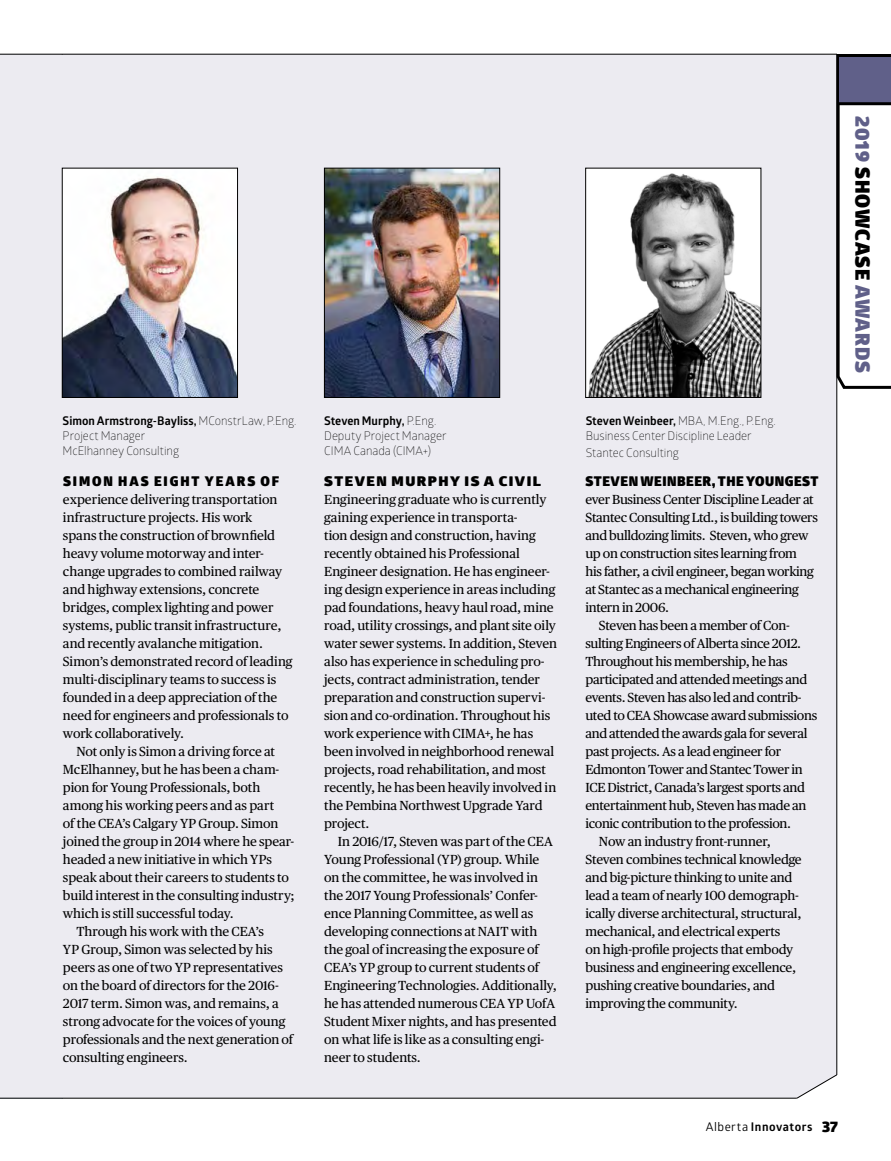
<style>
.page{position:relative;width:891px;height:1161px;background:#fff}
.page>*{position:absolute;margin:0;border:0;box-sizing:border-box;transform-origin:0 0}
.t1{font:900 19.8px "Glober";letter-spacing:.04em;color:#606089}
.t2{font:900 13.5px "Glober";letter-spacing:.04em;color:#000}
.t3{font:900 13.5px "Glober";letter-spacing:.145em;color:#000}
.t4{font:900 13.5px "Glober";letter-spacing:.1em;color:#000;scale:1.1 1}
.t5{font:13.2px/18px "Publico Text";letter-spacing:-.015em;color:#000}
.t6{font:300 12px/15px "Glober";color:#000}
.t7{font:700 12px "Glober";letter-spacing:.045em;color:#000}
.s1{font-weight:700}
.s2{color:#000}
.s3{font-weight:400}
.s4{font-weight:900;font-size:15px}
</style>
<div class="page">
<div style="left:0;top:55px;width:51px;height:1043px;background:#ecebf1"></div>
<div style="left:51px;top:55px;width:786px;height:1043px;background:#ecebf1"></div>
<svg style="left:796px;top:1074px;width:41px;height:25px"></svg>
<hr style="left:0;top:54px;width:837px;height:1px;background:#000">
<hr style="left:0;top:1098px;width:797px;height:1px;background:#000">
<img style="left:64px;top:170px;width:172px;height:226px">
<div style="left:62px;top:168px;width:176px;height:230px;border:1px solid #000"></div>
<img style="left:326px;top:170px;width:172px;height:226px">
<div style="left:324px;top:168px;width:176px;height:230px;border:1px solid #000"></div>
<img style="left:587px;top:170px;width:172px;height:226px">
<div style="left:585px;top:168px;width:176px;height:230px;border:1px solid #000"></div>
<hr style="left:837px;top:54px;width:1px;height:1021px;background:#000">
<svg style="left:835px;top:53px;width:56px;height:337px"></svg>
<div style="left:840px;top:57px;width:51px;height:46px;background:#606089"></div>
<hr style="left:838px;top:102px;width:53px;height:3px;background:#000">
<p class="t6" style="left:63px;top:413px;width:236px"><span class="s1">Simon Armstrong-Bayliss,</span> MConstrLaw,P.Eng.<br>Project Manager<br>McElhanney Consulting</p>
<p class="t6" style="left:324px;top:413px;width:124px"><span class="s1">Steven Murphy,</span> P.Eng.<br>Deputy Project Manager<br>CIMA Canada (CIMA+)</p>
<p class="t6" style="left:586px;top:413px;width:192px"><span class="s1">Steven Weinbeer,</span> MBA, M.Eng., P.Eng.<br>Business Center Discipline Leader</p>
<p class="t6" style="left:586px;top:444px;width:95px">Stantec Consulting</p>
<p class="t3" style="left:63px;top:471px;width:218px">SIMON HAS EIGHT YEARS OF</p>
<p class="t5" style="left:63px;top:490px;width:231px">experience delivering transportation infrastructure projects. His work<br>spans the construction of brownfield heavy volume motorway and inter&shy;change upgrades to combined railway and highway extensions, concrete bridges, complex lighting and power systems, public transit infrastructure, and recently avalanche mitigation.<br>Simon’s demonstrated record of leading multi-disciplinary teams to success is founded in a deep appreciation of the need for engineers and professionals to work collaboratively.</p>
<p class="t5" style="left:76px;top:742px;width:200px">Not only is Simon a driving force at</p>
<p class="t5" style="left:63px;top:760px;width:218px">McElhanney, but he has been a cham-</p>
<p class="t5" style="left:63px;top:777px;width:199px">pion for Young Professionals, both</p>
<p class="t5" style="left:63px;top:795px;width:213px">among his working peers and as part</p>
<p class="t5" style="left:63px;top:813px;width:217px">of the CEA’s Calgary YP Group. Simon</p>
<p class="t5" style="left:63px;top:831px;width:233px">joined the group in 2014 where he spear-</p>
<p class="t5" style="left:63px;top:849px;width:211px">headed a new initiative in which YPs</p>
<p class="t5" style="left:63px;top:867px;width:227px">speak about their careers to students to</p>
<p class="t5" style="left:63px;top:885px;width:233px">build interest in the consulting industry;</p>
<p class="t5" style="left:63px;top:903px;width:172px">which is still successful today.</p>
<p class="t5" style="left:76px;top:921px;width:189px">Through his work with the CEA’s</p>
<p class="t5" style="left:63px;top:939px;width:211px">YP Group, Simon was selected by his</p>
<p class="t5" style="left:63px;top:957px;width:221px">peers as one of two YP representatives</p>
<p class="t5" style="left:63px;top:975px;width:217px">on the board of directors for the 2016-</p>
<p class="t5" style="left:63px;top:993px;width:217px">2017 term. Simon was, and remains, a</p>
<p class="t5" style="left:63px;top:1011px;width:224px">strong advocate for the voices of young</p>
<p class="t5" style="left:63px;top:1029px;width:232px">professionals and the next generation of</p>
<p class="t5" style="left:63px;top:1047px;width:126px">consulting engineers.</p>
<p class="t4" style="left:324px;top:471px;width:199px">STEVEN MURPHY IS A CIVIL</p>
<p class="t5" style="left:324px;top:490px;width:234px">Engineering graduate who is currently gaining experience in transporta-<br>tion design and construction, having recently obtained his Professional Engineer designation. He has engineer&shy;ing design experience in areas including pad foundations, heavy haul road, mine road, utility crossings, and plant site oily water sewer systems. In addition, Steven also has experience in scheduling pro&shy;jects, contract administration, tender preparation and construction supervi&shy;sion and co-ordination. Throughout his work experience with CIMA+, he has been involved in neighborhood renewal projects, road rehabilitation, and most recently, he has been heavily involved in the Pembina Northwest Upgrade Yard project.</p>
<p class="t5" style="left:324px;top:831px;width:234px;text-indent:14px">In 2016/17, Steven was part of the CEA Young Professional (YP) group. While on the committee, he was involved in the 2017 Young Professionals’ Confer&shy;ence Planning Committee, as well as developing connections at NAIT with the goal of increasing the exposure of CEA’s YP group to current students of Engineering Technologies. Additionally, he has attended numerous CEA YP UofA Student Mixer nights, and has presented on what life is like as a consulting engi&shy;neer to students.</p>
<p class="t2" style="left:586px;top:471px;width:235px">STEVEN WEINBEER, THE YOUNGEST</p>
<p class="t5" style="left:585px;top:490px;width:230px">ever Business Center Discipline Leader at</p>
<p class="t5" style="left:585px;top:508px;width:234px">Stantec Consulting Ltd., is building towers</p>
<p class="t5" style="left:585px;top:526px;width:225px">and bulldozing limits. Steven, who grew</p>
<p class="t5" style="left:585px;top:544px;width:213px">up on construction sites learning from</p>
<p class="t5" style="left:585px;top:562px;width:230px">his father, a civil engineer, began working</p>
<p class="t5" style="left:585px;top:580px;width:215px">at Stantec as a mechanical engineering</p>
<p class="t5" style="left:585px;top:598px;width:85px">intern in 2006.</p>
<p class="t5" style="left:599px;top:616px;width:192px">Steven has been a member of Con-</p>
<p class="t5" style="left:585px;top:634px;width:217px">sulting Engineers of Alberta since 2012.</p>
<p class="t5" style="left:585px;top:652px;width:204px">Throughout his membership, he has</p>
<p class="t5" style="left:585px;top:670px;width:223px">participated and attended meetings and</p>
<p class="t5" style="left:585px;top:688px;width:218px">events. Steven has also led and contrib-</p>
<p class="t5" style="left:585px;top:706px;width:233px">uted to CEA Showcase award submissions</p>
<p class="t5" style="left:585px;top:724px;width:223px">and attended the awards gala for several</p>
<p class="t5" style="left:585px;top:742px;width:197px">past projects. As a lead engineer for</p>
<p class="t5" style="left:585px;top:760px;width:219px">Edmonton Tower and Stantec Tower in</p>
<p class="t5" style="left:585px;top:778px;width:221px">ICE District, Canada’s largest sports and</p>
<p class="t5" style="left:585px;top:795px;width:223px">entertainment hub, Steven has made an</p>
<p class="t5" style="left:585px;top:813px;width:207px">iconic contribution to the profession.</p>
<p class="t5" style="left:599px;top:831px;width:173px">Now an industry front-runner,</p>
<p class="t5" style="left:585px;top:849px;width:218px">Steven combines technical knowledge</p>
<p class="t5" style="left:585px;top:867px;width:209px">and big-picture thinking to unite and</p>
<p class="t5" style="left:585px;top:885px;width:215px">lead a team of nearly 100 demograph-</p>
<p class="t5" style="left:585px;top:903px;width:218px">ically diverse architectural, structural,</p>
<p class="t5" style="left:585px;top:921px;width:196px">mechanical, and electrical experts</p>
<p class="t5" style="left:585px;top:939px;width:209px">on high-profile projects that embody</p>
<p class="t5" style="left:585px;top:957px;width:212px">business and engineering excellence,</p>
<p class="t5" style="left:585px;top:975px;width:191px">pushing creative boundaries, and</p>
<p class="t5" style="left:585px;top:993px;width:154px">improving the community.</p>
<h1 class="t1" style="left:878px;top:116px;width:258px;rotate:90deg">2019 <span class="s2">SHOWCASE</span> AWARDS</h1>
<p class="t7" style="left:706px;top:1119px;width:134px"><span class="s3">Alberta</span> Innovators <span class="s4">37</span></p>
</div>
